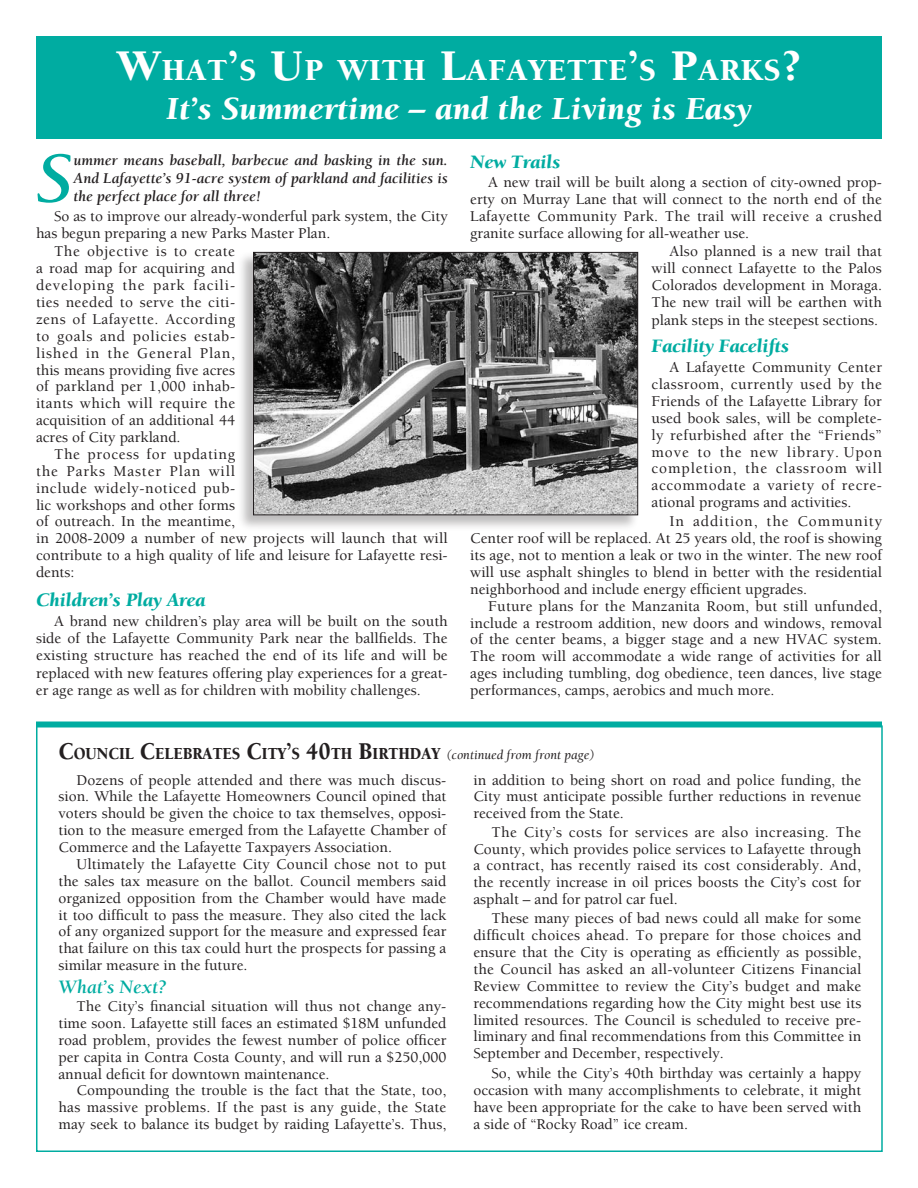
<style>
.page{position:relative;width:918px;height:1188px;background:#fff}
.page>*{position:absolute;margin:0;border:0;box-sizing:border-box;transform-origin:0 0}
.t1{font:italic 700 72px "Berkeley";color:#00aca1}
.t2{font:italic 900 33px "Berkeley";letter-spacing:.015em;color:#fff}
.t3{font:900 31.5px "Berkeley";letter-spacing:.03em;color:#fff}
.t4{font:italic 900 19.5px "Berkeley";color:#00aca1}
.t5{font:italic 700 19.5px "Berkeley";color:#00aca1}
.t6{font:900 17.4px "Berkeley";color:#231f20;scale:.9 1}
.t7{font:500 15.3px/16.8px "Berkeley";color:#231f20;text-align:justify}
.t8{font:italic 700 15.3px/18px "Berkeley";color:#231f20;text-align:justify}
.t9{font:500 15.3px "Berkeley";letter-spacing:.02em;color:#231f20}
.s1{font-size:45px}
.s2{font-size:24.75px}
.s3{font-weight:400;font-style:italic;font-size:13.5px}
</style>
<div class="page">
<div style="left:36px;top:36px;width:846px;height:102px;background:#00aca1"></div>
<div style="left:237px;top:250px;width:404px;height:281px;background:#231f20;opacity:.3"></div>
<img style="left:255px;top:254px;width:381px;height:259px">
<div style="left:253px;top:252px;width:385px;height:263px;border:1px solid #231f20"></div>
<div style="left:36px;top:722px;width:846px;height:6px;background:#00aca1"></div>
<h3 class="t3" style="left:117px;top:54px;width:686px"><span class="s1">W</span>HAT<span class="s1">’</span>S <span class="s1">U</span>P WITH <span class="s1">L</span>AFAYETTE<span class="s1">’</span>S <span class="s1">P</span>ARKS<span class="s1">?</span></h3>
<h2 class="t2" style="left:167px;top:92px;width:586px">It’s Summertime – and the Living is Easy</h2>
<h1 class="t1" style="left:36px;top:140px;width:39px">S</h1>
<p class="t8" style="left:73px;top:152px;width:376px">ummer means baseball, barbecue and basking in the sun.<br>And Lafayette’s 91-acre system of parkland and facilities is the perfect place for all three!</p>
<p class="t7" style="left:36px;top:208px;width:413px;text-indent:18px">So as to improve our already-wonderful park system, the City has begun preparing a new Parks Master Plan.</p>
<p class="t7" style="left:36px;top:244px;width:201px;text-indent:18px">The objective is to create a road map for acquiring and developing the park facili&shy;ties needed to serve the citi&shy;zens of Lafayette. According to goals and policies estab&shy;lished in the General Plan, this means providing five acres of parkland per 1,000 inhab&shy;itants which will require the acquisition of an additional 44 acres of City parkland.</p>
<p class="t7" style="left:36px;top:446px;width:413px;text-align:left;text-indent:18px">The process for updating<br>the Parks Master Plan will<br>include widely-noticed pub-<br>lic workshops and other forms<br>of outreach. In the meantime,<br>in 2008-2009 a number of new projects will launch that will contribute to a high quality of life and leisure for Lafayette resi&shy;dents:</p>
<p class="t4" style="left:36px;top:589px;width:171px">Children’s Play Area</p>
<p class="t7" style="left:36px;top:613px;width:413px;line-height:17.2px;text-indent:18px">A brand new children’s play area will be built on the south side of the Lafayette Community Park near the ballfields. The existing structure has reached the end of its life and will be replaced with new features offering play experiences for a great&shy;er age range as well as for children with mobility challenges.</p>
<p class="t4" style="left:470px;top:152px;width:92px">New Trails</p>
<p class="t7" style="left:488px;top:174px;width:395px">A new trail will be built along a section of city-owned prop-</p>
<p class="t7" style="left:470px;top:191px;width:413px">erty on Murray Lane that will connect to the north end of the</p>
<p class="t9" style="left:470px;top:208px;width:413px">Lafayette Community Park. The trail will receive a crushed</p>
<p class="t7" style="left:470px;top:225px;width:280px">granite surface allowing for all-weather use.</p>
<p class="t7" style="left:670px;top:243px;width:214px">Also planned is a new trail that</p>
<p class="t7" style="left:652px;top:260px;width:232px">will connect Lafayette to the Palos</p>
<p class="t7" style="left:652px;top:277px;width:232px">Colorados development in Moraga.</p>
<p class="t7" style="left:652px;top:294px;width:232px">The new trail will be earthen with</p>
<p class="t7" style="left:652px;top:312px;width:228px">plank steps in the steepest sections.</p>
<p class="t4" style="left:652px;top:335px;width:139px">Facility Facelifts</p>
<p class="t7" style="left:652px;top:359px;width:232px;text-indent:18px">A Lafayette Community Center classroom, currently used by the Friends of the Lafayette Library for used book sales, will be complete&shy;ly refurbished after the “Friends” move to the new library. Upon completion, the classroom will accommodate a variety of recre&shy;ational programs and activities.</p>
<p class="t7" style="left:470px;top:513px;width:413px;text-indent:199px">In addition, the Community Center roof will be replaced. At 25 years old, the roof is showing its age, not to mention a leak or two in the winter. The new roof will use asphalt shingles to blend in better with the residential neighborhood and include energy efficient upgrades.</p>
<p class="t7" style="left:470px;top:598px;width:413px;text-indent:18px">Future plans for the Manzanita Room, but still unfunded, include a restroom addition, new doors and windows, removal of the center beams, a bigger stage and a new HVAC system.<br>The room will accommodate a wide range of activities for all ages including tumbling, dog obedience, teen dances, live stage performances, camps, aerobics and much more.</p>
<p class="t6" style="left:58px;top:744px;width:597px"><span class="s2">C</span>OUNCIL <span class="s2">C</span>ELEBRATES <span class="s2">C</span>ITY<span class="s2">’</span>S <span class="s2">40</span>TH <span class="s2">B</span>IRTHDAY <span class="s3">(continued from front page)</span></p>
<p class="t7" style="left:58px;top:772px;width:389px;text-indent:18px">Dozens of people attended and there was much discus&shy;sion. While the Lafayette Homeowners Council opined that voters should be given the choice to tax themselves, opposi&shy;tion to the measure emerged from the Lafayette Chamber of Commerce and the Lafayette Taxpayers Association.</p>
<p class="t7" style="left:58px;top:856px;width:389px;text-indent:18px">Ultimately the Lafayette City Council chose not to put the sales tax measure on the ballot. Council members said organized opposition from the Chamber would have made it too difficult to pass the measure. They also cited the lack of any organized support for the measure and expressed fear that failure on this tax could hurt the prospects for passing a similar measure in the future.</p>
<p class="t5" style="left:58px;top:976px;width:109px">What’s Next?</p>
<p class="t7" style="left:58px;top:998px;width:389px;text-indent:18px">The City’s financial situation will thus not change any&shy;time soon. Lafayette still faces an estimated $18M unfunded road problem, provides the fewest number of police officer per capita in Contra Costa County, and will run a $250,000 annual deficit for downtown maintenance.</p>
<p class="t7" style="left:58px;top:1083px;width:389px;text-indent:18px">Compounding the trouble is the fact that the State, too, has massive problems. If the past is any guide, the State may seek to balance its budget by raiding Lafayette’s. Thus,</p>
<p class="t7" style="left:473px;top:772px;width:389px">in addition to being short on road and police funding, the City must anticipate possible further reductions in revenue received from the State.</p>
<p class="t7" style="left:473px;top:824px;width:389px;text-indent:18px">The City’s costs for services are also increasing. The County, which provides police services to Lafayette through a contract, has recently raised its cost considerably. And, the recently increase in oil prices boosts the City’s cost for asphalt – and for patrol car fuel.</p>
<p class="t7" style="left:473px;top:910px;width:390px;text-indent:18px">These many pieces of bad news could all make for some difficult choices ahead. To prepare for those choices and ensure that the City is operating as efficiently as possible, the Council has asked an all-volunteer Citizens Financial Review Committee to review the City’s budget and make recommendations regarding how the City might best use its limited resources. The Council is scheduled to receive pre&shy;liminary and final recommendations from this Committee in September and December, respectively.</p>
<p class="t7" style="left:473px;top:1065px;width:389px;text-indent:18px">So, while the City’s 40th birthday was certainly a happy occasion with many accomplishments to celebrate, it might have been appropriate for the cake to have been served with a side of “Rocky Road” ice cream.</p>
</div>
